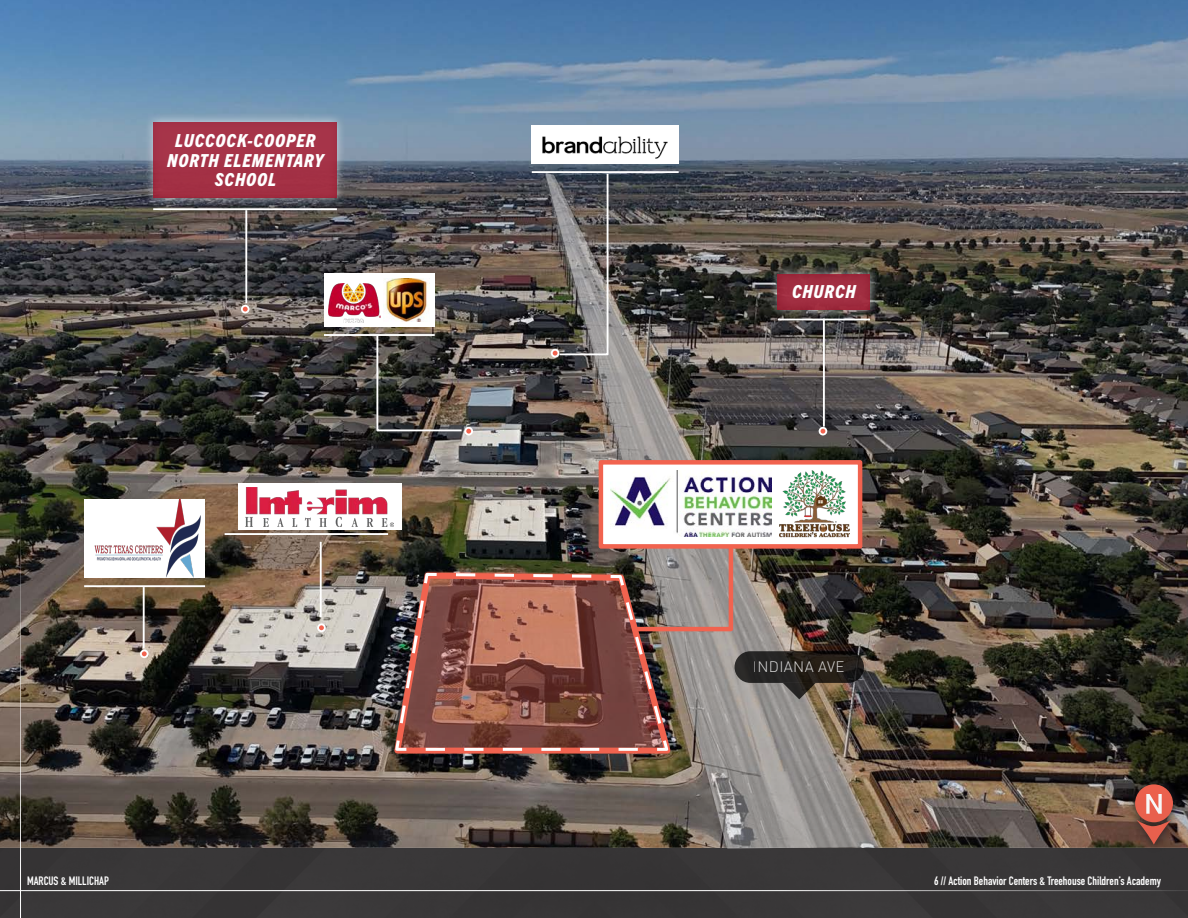
<style>
.page{position:relative;width:1188px;height:918px;background:#fff}
.page>*{position:absolute;margin:0;border:0;box-sizing:border-box;transform-origin:0 0}
.t1{font:italic 800 condensed 18px/19.5px "Trade Gothic Next LT Pro";letter-spacing:.05em;color:#fff;text-align:center}
.t2{font:300 15px "DIN";letter-spacing:.025em;color:#fff}
.t3{font:700 12px "DIN Condensed";color:#fff}
</style>
<div class="page">
<img style="left:0;top:0;width:1188px;height:737px">
<div style="left:144px;top:113px;width:203px;height:95px;background:#fff;opacity:.75"></div>
<div style="left:154px;top:122px;width:183px;height:76px;background:#a53348"></div>
<svg style="left:376px;top:334px;width:87px;height:98px;background:#49443f"></svg>
<hr style="left:225px;top:533px;width:163px;height:2px;background:#fff">
<img style="left:532px;top:126px;width:147px;height:37px">
<hr style="left:320px;top:542px;width:2px;height:75px;background:#fff">
<div style="left:318px;top:624px;width:7px;height:7px;background:#f1634f;border-radius:50%"></div>
<div style="left:317px;top:623px;width:9px;height:9px;border:2px solid #fff;border-radius:50%"></div>
<hr style="left:532px;top:171px;width:147px;height:2px;background:#fff">
<hr style="left:143px;top:587px;width:2px;height:61px;background:#fff">
<div style="left:141px;top:650px;width:7px;height:7px;background:#f1634f;border-radius:50%"></div>
<div style="left:140px;top:650px;width:9px;height:8px;border:2px solid #fff;border-radius:50%"></div>
<div style="left:465px;top:428px;width:7px;height:7px;background:#f1634f;border-radius:50%"></div>
<div style="left:464px;top:427px;width:9px;height:8px;border:2px solid #fff;border-radius:50%"></div>
<img style="left:544px;top:172px;width:335px;height:565px">
<hr style="left:245px;top:210px;width:2px;height:93px;background:#fff">
<div style="left:242px;top:306px;width:7px;height:7px;background:#f1634f;border-radius:50%"></div>
<div style="left:241px;top:305px;width:9px;height:8px;border:2px solid #fff;border-radius:50%"></div>
<svg style="left:735px;top:651px;width:129px;height:32px;background:#24201d"></svg>
<svg style="left:783px;top:683px;width:33px;height:16px"></svg>
<img style="left:393px;top:571px;width:278px;height:166px">
<img style="left:621px;top:549px;width:114px;height:178px">
<div style="left:238px;top:483px;width:163px;height:46px;background:#fff"></div>
<img style="left:245px;top:488px;width:149px;height:38px">
<div style="left:84px;top:500px;width:121px;height:78px;background:#fff"></div>
<img style="left:94px;top:500px;width:107px;height:78px">
<hr style="left:84px;top:585px;width:121px;height:2px;background:#fff">
<div style="left:324px;top:273px;width:111px;height:54px;background:#fff"></div>
<img style="left:329px;top:284px;width:52px;height:38px">
<img style="left:385px;top:279px;width:44px;height:42px">
<hr style="left:324px;top:334px;width:111px;height:2px;background:#fff">
<hr style="left:153px;top:208px;width:184px;height:2px;background:#fff">
<img style="left:0;top:737px;width:1188px;height:181px">
<div style="left:601px;top:462px;width:259px;height:84px;background:#fff"></div>
<img style="left:611px;top:471px;width:160px;height:65px">
<div style="left:599px;top:460px;width:263px;height:89px;border:4px solid #f1634f"></div>
<img style="left:780px;top:471px;width:70px;height:67px">
<hr style="left:0;top:890px;width:1188px;height:1px;background:#fff">
<hr style="left:20px;top:486px;width:1px;height:432px;background:#fff">
<p class="t1" style="left:167px;top:130px;width:158px">LUCCOCK-COOPER<br>NORTH ELEMENTARY<br>SCHOOL</p>
<p class="t1" style="left:792px;top:281px;width:65px">CHURCH</p>
<p class="t2" style="left:753px;top:658px;width:93px">INDIANA AVE</p>
<p class="t3" style="left:27px;top:873px;width:83px">MARCUS &amp; MILLICHAP</p>
<p class="t3" style="left:934px;top:873px;width:228px">6 // Action Behavior Centers &amp; Treehouse Children’s Academy</p>
</div>
